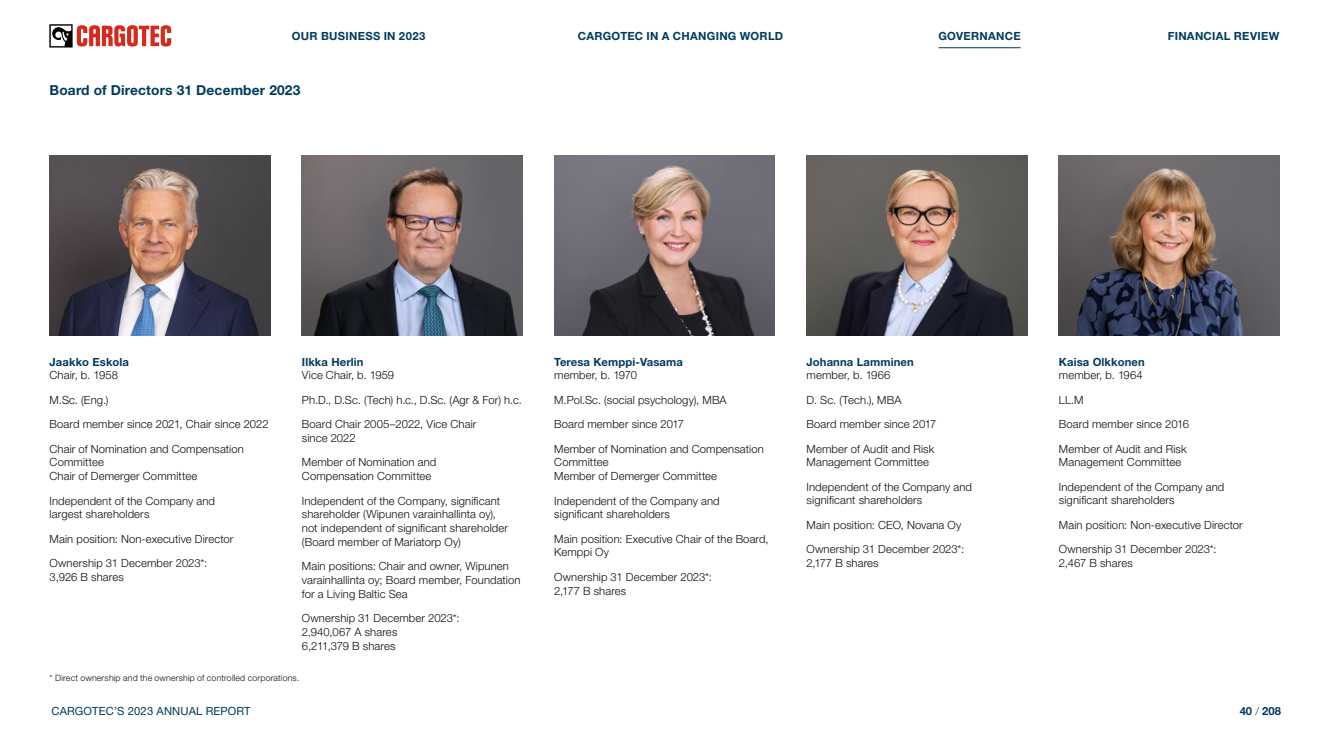
<style>
.page{position:relative;width:1329px;height:745px;background:#fff}
.page>*{position:absolute;margin:0;border:0;box-sizing:border-box;transform-origin:0 0}
.t1{font:700 13.75px "Helvetica Neue LT Std";letter-spacing:.01em;color:#003b5c}
.t2{font:300 11.25px/24.4px "Helvetica Neue LT Std";letter-spacing:.01em;color:#0d0d0d}
.t3{font:700 11.25px "Helvetica Neue LT Std";letter-spacing:.01em;color:#003b5c}
.t4{font:11.25px "Helvetica Neue LT Std";letter-spacing:.01em;color:#003b5c}
.t5{font:300 8.75px "Helvetica Neue LT Std";letter-spacing:.02em;color:#0d0d0d}
.s1{font-weight:300}
</style>
<div class="page">
<img style="left:302px;top:155px;width:220px;height:180px">
<img style="left:554px;top:155px;width:221px;height:180px">
<img style="left:50px;top:155px;width:220px;height:180px">
<img style="left:806px;top:155px;width:221px;height:180px">
<img style="left:1059px;top:155px;width:220px;height:180px">
<svg style="left:49px;top:24px;width:122px;height:23px"></svg>
<hr style="left:938px;top:47px;width:82px;height:1px;background:#003b5c">
<p class="t3" style="left:292px;top:29px;width:135px">OUR BUSINESS IN 2023</p>
<p class="t3" style="left:578px;top:29px;width:207px">CARGOTEC IN A CHANGING WORLD</p>
<p class="t3" style="left:938px;top:29px;width:84px">GOVERNANCE</p>
<p class="t3" style="left:1168px;top:29px;width:113px">FINANCIAL REVIEW</p>
<p class="t1" style="left:50px;top:82px;width:252px">Board of Directors 31 December 2023</p>
<p class="t3" style="left:50px;top:354px;width:81px">Jaakko Eskola</p>
<p class="t2" style="left:50px;top:363px;width:221px">Chair, b. 1958<br>M.Sc. (Eng.)<br>Board member since 2021, Chair since 2022<br>Chair of Nomination and Compensation</p>
<p class="t2" style="left:50px;top:455px;width:149px;line-height:13.8px">Committee<br>Chair of Demerger Committee</p>
<p class="t2" style="left:50px;top:493px;width:167px;line-height:13.8px">Independent of the Company and largest shareholders</p>
<p class="t2" style="left:50px;top:526px;width:185px">Main position: Non-executive Director<br>Ownership 31 December 2023*:</p>
<p class="t2" style="left:50px;top:564px;width:76px">3,926 B shares</p>
<p class="t3" style="left:302px;top:354px;width:63px">Ilkka Herlin</p>
<p class="t2" style="left:302px;top:362px;width:222px">Vice Chair, b. 1959<br>Ph.D., D.Sc. (Tech) h.c., D.Sc. (Agr &amp; For) h.c.<br>Board Chair 2005–2022, Vice Chair</p>
<p class="t2" style="left:302px;top:425px;width:136px">since 2022<br>Member of Nomination and</p>
<p class="t2" style="left:302px;top:463px;width:200px">Compensation Committee<br>Independent of the Company, significant</p>
<p class="t2" style="left:302px;top:507px;width:208px;line-height:13.8px">shareholder (Wipunen varainhallinta oy), not independent of significant shareholder (Board member of Mariatorp Oy)</p>
<p class="t2" style="left:302px;top:558px;width:220px;line-height:13.8px">Main positions: Chair and owner, Wipunen varainhallinta oy; Board member, Foundation for a Living Baltic Sea</p>
<p class="t2" style="left:302px;top:610px;width:159px;line-height:13.8px">Ownership 31 December 2023*:<br>2,940,067 A shares<br>6,211,379 B shares</p>
<p class="t3" style="left:554px;top:354px;width:130px">Teresa Kemppi-Vasama</p>
<p class="t2" style="left:554px;top:362px;width:211px">member, b. 1970<br>M.Pol.Sc. (social psychology), MBA<br>Board member since 2017<br>Member of Nomination and Compensation</p>
<p class="t2" style="left:554px;top:455px;width:164px;line-height:13.8px">Committee<br>Member of Demerger Committee</p>
<p class="t2" style="left:554px;top:493px;width:167px;line-height:13.8px">Independent of the Company and significant shareholders</p>
<p class="t2" style="left:554px;top:531px;width:216px;line-height:13.8px">Main position: Executive Chair of the Board,<br>Kemppi Oy</p>
<p class="t2" style="left:554px;top:569px;width:159px;line-height:13.8px">Ownership 31 December 2023*:<br>2,177 B shares</p>
<p class="t3" style="left:806px;top:354px;width:109px">Johanna Lamminen</p>
<p class="t2" style="left:806px;top:362px;width:131px">member, b. 1966<br>D. Sc. (Tech.), MBA<br>Board member since 2017<br>Member of Audit and Risk</p>
<p class="t2" style="left:806px;top:449px;width:167px">Management Committee<br>Independent of the Company and</p>
<p class="t2" style="left:806px;top:487px;width:159px">significant shareholders<br>Main position: CEO, Novana Oy<br>Ownership 31 December 2023*:</p>
<p class="t2" style="left:806px;top:550px;width:74px">2,177 B shares</p>
<p class="t3" style="left:1059px;top:354px;width:87px">Kaisa Olkkonen</p>
<p class="t2" style="left:1059px;top:362px;width:132px">member, b. 1964<br>LL.M<br>Board member since 2016<br>Member of Audit and Risk</p>
<p class="t2" style="left:1059px;top:449px;width:167px">Management Committee<br>Independent of the Company and</p>
<p class="t2" style="left:1059px;top:487px;width:185px">significant shareholders<br>Main position: Non-executive Director<br>Ownership 31 December 2023*:</p>
<p class="t2" style="left:1059px;top:550px;width:75px">2,467 B shares</p>
<p class="t5" style="left:50px;top:672px;width:251px">* Direct ownership and the ownership of controlled corporations.</p>
<p class="t4" style="left:51px;top:704px;width:201px">CARGOTEC’S 2023 ANNUAL REPORT</p>
<p class="t3" style="left:1239px;top:703px;width:43px">40 <span class="s1">/</span> 208</p>
</div>
